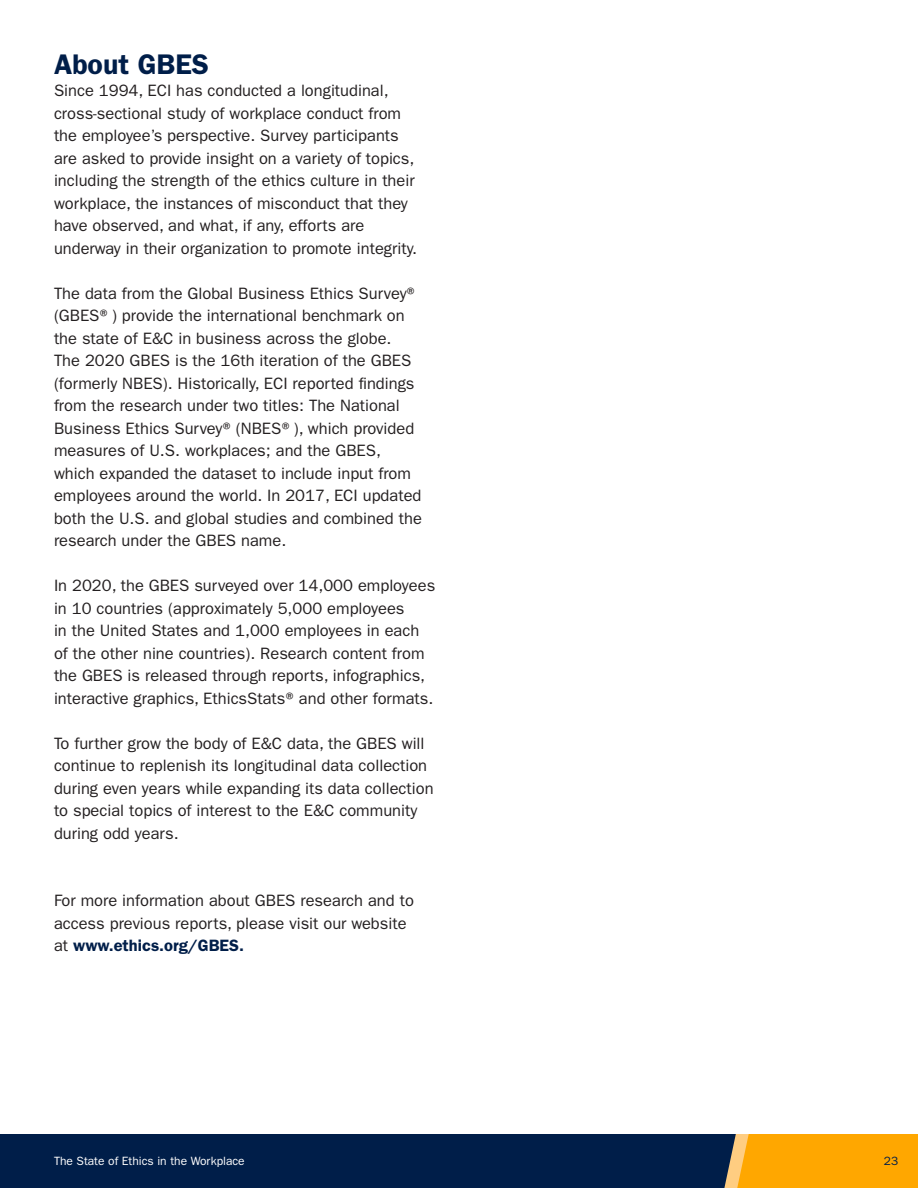
<style>
.page{position:relative;width:918px;height:1188px;background:#fff}
.page>*{position:absolute;margin:0;border:0;box-sizing:border-box;transform-origin:0 0}
.t1{font:600 28.5px "ITC Franklin Gothic Std";color:#001e49}
.body_copy{font:16.5px/22.5px "ITC Franklin Gothic Std";color:#231f20}
.t2{font:12px "ITC Franklin Gothic Std";color:#fff}
.t3{font:12px "ITC Franklin Gothic Std";color:#001e49}
.s1{font-weight:600;color:#001e49}
</style>
<div class="page">
<div style="left:0;top:1134px;width:736px;height:54px;background:#001e49"></div>
<svg style="left:724px;top:1134px;width:194px;height:54px;background:#f6a40b"></svg>
<p class="t1" style="left:54px;top:47px;width:157px">About GBES</p>
<p class="body_copy" style="left:54px;top:79px;width:365px">Since 1994, ECI has conducted a longitudinal, cross-sectional study of workplace conduct from the employee’s perspective. Survey participants are asked to provide insight on a variety of topics, including the strength of the ethics culture in their workplace, the instances of misconduct that they have observed, and what, if any, efforts are underway in their organization to promote integrity.</p>
<p class="body_copy" style="left:54px;top:282px;width:369px">The data from the Global Business Ethics Survey® (GBES®) provide the international benchmark on the state of E&amp;C in business across the globe.<br>The 2020 GBES is the 16th iteration of the GBES (formerly NBES). Historically, ECI reported findings from the research under two titles: The National Business Ethics Survey® (NBES®), which provided measures of U.S. workplaces; and the GBES, which expanded the dataset to include input from employees around the world. In 2017, ECI updated both the U.S. and global studies and combined the research under the GBES name.</p>
<p class="body_copy" style="left:54px;top:574px;width:383px">In 2020, the GBES surveyed over 14,000 employees in 10 countries (approximately 5,000 employees<br>in the United States and 1,000 employees in each of the other nine countries). Research content from the GBES is released through reports, infographics, interactive graphics, EthicsStats® and other formats.</p>
<p class="body_copy" style="left:54px;top:732px;width:381px">To further grow the body of E&amp;C data, the GBES will continue to replenish its longitudinal data collection during even years while expanding its data collection to special topics of interest to the E&amp;C community during odd years.</p>
<p class="body_copy" style="left:54px;top:889px;width:361px">For more information about GBES research and to access previous reports, please visit our website at <span class="s1">www.ethics.org/GBES.</span></p>
<p class="t2" style="left:54px;top:1154px;width:192px">The State of Ethics in the Workplace</p>
<p class="t3" style="left:884px;top:1154px;width:16px">23</p>
</div>
